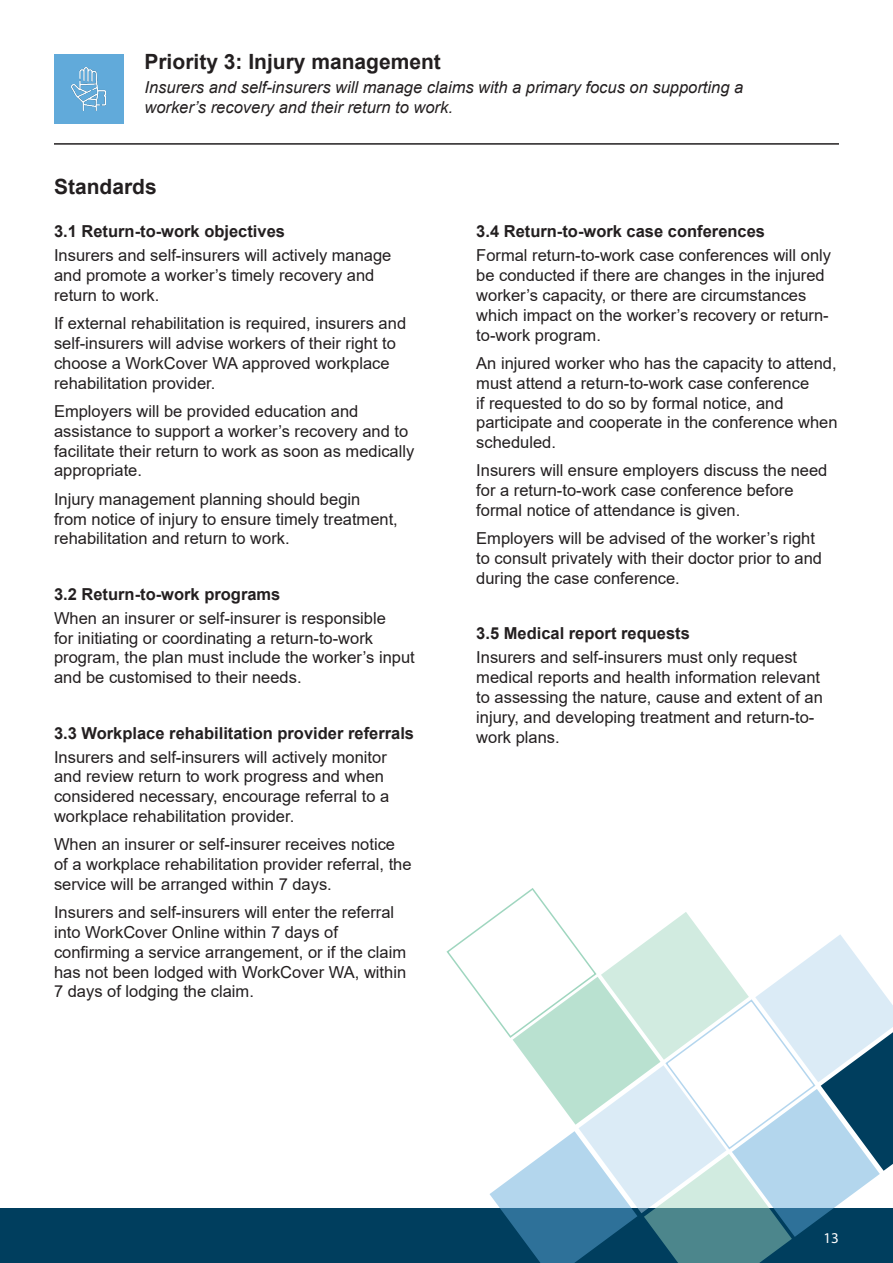
<style>
.page{position:relative;width:893px;height:1263px;background:#fff}
.page>*{position:absolute;margin:0;border:0;box-sizing:border-box;transform-origin:0 0}
.P_S_sub_header{font:700 21px "Arial";color:#231f20}
.P_S_Body_copy{font:16.5px/19.8px "Arial";color:#231f20}
._1_1_Heading{font:700 16.5px "Arial";color:#231f20}
.P_S_Body_copy-2{font:italic 16.5px/19.8px "Arial";color:#231f20}
.t1{font:15px "Myriad Pro";color:#fff}
</style>
<div class="page">
<div style="left:0;top:1209px;width:893px;height:54px;background:#003e5e"></div>
<div style="left:54px;top:54px;width:69px;height:69px;background:#61aada"></div>
<img style="left:71px;top:67px;width:35px;height:43px">
<hr style="left:54px;top:143px;width:785px;height:2px;background:#231f20">
<svg style="left:445px;top:888px;width:448px;height:375px"></svg>
<p class="P_S_sub_header" style="left:144px;top:47px;width:298px">Priority 3: Injury management</p>
<p class="P_S_Body_copy-2" style="left:144px;top:78px;width:600px">Insurers and self-insurers will manage claims with a primary focus on supporting a worker’s recovery and their return to work.</p>
<p class="P_S_sub_header" style="left:54px;top:172px;width:104px">Standards</p>
<p class="_1_1_Heading" style="left:54px;top:220px;width:233px">3.1 Return-to-work objectives</p>
<p class="P_S_Body_copy" style="left:54px;top:246px;width:339px">Insurers and self-insurers will actively manage and promote a worker’s timely recovery and return to work.</p>
<p class="P_S_Body_copy" style="left:54px;top:314px;width:354px">If external rehabilitation is required, insurers and self-insurers will advise workers of their right to choose a WorkCover WA approved workplace rehabilitation provider.</p>
<p class="P_S_Body_copy" style="left:54px;top:401px;width:362px">Employers will be provided education and assistance to support a worker’s recovery and to facilitate their return to work as soon as medically appropriate.</p>
<p class="P_S_Body_copy" style="left:54px;top:489px;width:345px">Injury management planning should begin<br>from notice of injury to ensure timely treatment, rehabilitation and return to work.</p>
<p class="_1_1_Heading" style="left:54px;top:582px;width:228px">3.2 Return-to-work programs</p>
<p class="P_S_Body_copy" style="left:54px;top:608px;width:362px">When an insurer or self-insurer is responsible<br>for initiating or coordinating a return-to-work program, the plan must include the worker’s input and be customised to their needs.</p>
<p class="_1_1_Heading" style="left:54px;top:721px;width:362px">3.3 Workplace rehabilitation provider referrals</p>
<p class="P_S_Body_copy" style="left:54px;top:747px;width:337px">Insurers and self-insurers will actively monitor and review return to work progress and when considered necessary, encourage referral to a workplace rehabilitation provider.</p>
<p class="P_S_Body_copy" style="left:54px;top:834px;width:359px">When an insurer or self-insurer receives notice of a workplace rehabilitation provider referral, the service will be arranged within 7 days.</p>
<p class="P_S_Body_copy" style="left:54px;top:902px;width:354px">Insurers and self-insurers will enter the referral into WorkCover Online within 7 days of confirming a service arrangement, or if the claim has not been lodged with WorkCover WA, within 7 days of lodging the claim.</p>
<p class="_1_1_Heading" style="left:476px;top:220px;width:290px">3.4 Return-to-work case conferences</p>
<p class="P_S_Body_copy" style="left:476px;top:246px;width:356px">Formal return-to-work case conferences will only be conducted if there are changes in the injured worker’s capacity, or there are circumstances which impact on the worker’s recovery or return&shy;to-work program.</p>
<p class="P_S_Body_copy" style="left:476px;top:353px;width:363px">An injured worker who has the capacity to attend, must attend a return-to-work case conference<br>if requested to do so by formal notice, and participate and cooperate in the conference when scheduled.</p>
<p class="P_S_Body_copy" style="left:476px;top:461px;width:353px">Insurers will ensure employers discuss the need for a return-to-work case conference before formal notice of attendance is given.</p>
<p class="P_S_Body_copy" style="left:476px;top:529px;width:347px">Employers will be advised of the worker’s right to consult privately with their doctor prior to and during the case conference.</p>
<p class="_1_1_Heading" style="left:476px;top:622px;width:215px">3.5 Medical report requests</p>
<p class="P_S_Body_copy" style="left:476px;top:648px;width:348px">Insurers and self-insurers must only request medical reports and health information relevant to assessing the nature, cause and extent of an injury, and developing treatment and return-to&shy;work plans.</p>
<p class="t1" style="left:824px;top:1228px;width:17px">13</p>
</div>
